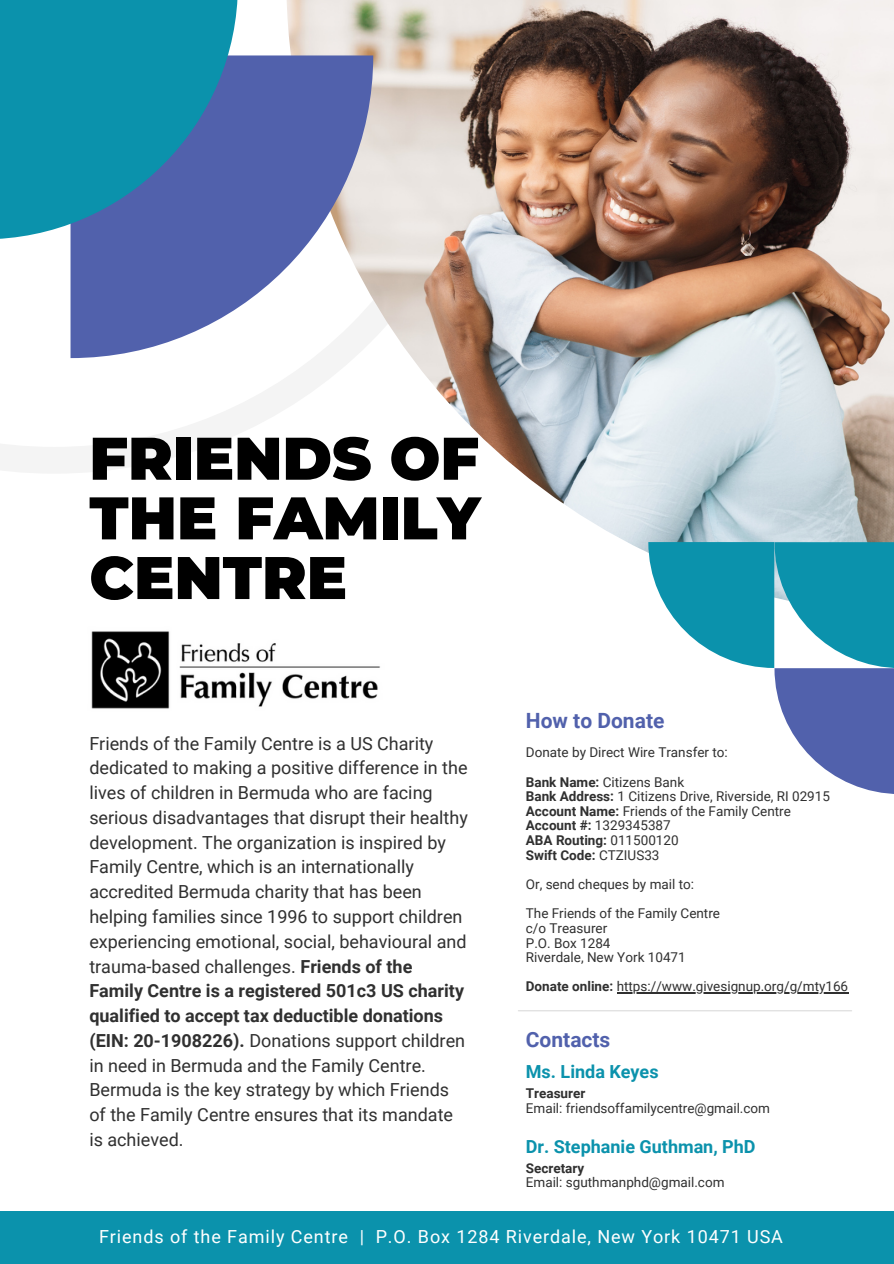
<style>
.page{position:relative;width:894px;height:1264px;background:#fff}
.page>*{position:absolute;margin:0;border:0;box-sizing:border-box;transform-origin:0 0}
.t1{font:900 60px/59.7px "Montserrat";color:#000;text-align:justify}
.t2{font:700 21px "Roboto";color:#5161ac}
.t3{font:18px/24.8px "Roboto";color:#303030}
.t4{font:18px "Roboto";letter-spacing:.05em;color:#fff}
.t5{font:700 18px "Roboto";color:#0b92ac}
.t6{font:13.5px "Roboto";color:#303030}
.t7{font:700 13.5px "Roboto";color:#303030}
.s1{font-weight:700}
.s2{font-weight:400}
</style>
<div class="page">
<img style="left:286px;top:0;width:607px;height:553px">
<hr style="left:518px;top:1010px;width:333px;height:1px;background:#dbdbdb">
<div style="left:0;top:1211px;width:893px;height:52px;background:#0b92ac"></div>
<svg style="left:70px;top:55px;width:303px;height:303px;fill:#5161ac"></svg>
<svg style="left:0;top:0;width:238px;height:239px;background:#1b88ac"></svg>
<svg style="left:648px;top:542px;width:245px;height:252px"></svg>
<img style="left:91px;top:631px;width:289px;height:78px">
<hr style="left:616px;top:992px;width:232px;height:1px;background:#303030">
<p class="t1" style="left:89px;top:428px;width:392px">FRIENDS OF THE FAMILY CENTRE</p>
<p class="t3" style="left:89px;top:731px;width:380px">Friends of the Family Centre is a US Charity dedicated to making a positive difference in the lives of children in Bermuda who are facing serious disadvantages that disrupt their healthy development. The organization is inspired by Family Centre, which is an internationally accredited Bermuda charity that has been helping families since 1996 to support children experiencing emotional, social, behavioural and trauma-based challenges. <span class="s1">Friends of the Family Centre is a registered 501c3 US charity qualified to accept tax deductible donations (EIN: 20-1908226).</span> Donations support children in need in Bermuda and the Family Centre.<br>Bermuda is the key strategy by which Friends of the Family Centre ensures that its mandate is achieved.</p>
<p class="t2" style="left:525px;top:708px;width:140px">How to Donate</p>
<p class="t6" style="left:525px;top:744px;width:203px">Donate by Direct Wire Transfer to:</p>
<p class="t6" style="left:525px;top:774px;width:160px"><span class="s1">Bank Name:</span> Citizens Bank</p>
<p class="t6" style="left:525px;top:788px;width:305px"><span class="s1">Bank Address:</span> 1 Citizens Drive, Riverside, RI 02915</p>
<p class="t6" style="left:525px;top:803px;width:266px"><span class="s1">Account Name:</span> Friends of the Family Centre</p>
<p class="t6" style="left:525px;top:818px;width:146px"><span class="s1">Account #:</span> 1329345387</p>
<p class="t7" style="left:525px;top:832px;width:154px">ABA Routing: <span class="s2">011500120</span></p>
<p class="t7" style="left:525px;top:847px;width:135px">Swift Code: <span class="s2">CTZIUS33</span></p>
<p class="t6" style="left:525px;top:876px;width:170px">Or, send cheques by mail to:</p>
<p class="t6" style="left:525px;top:905px;width:196px">The Friends of the Family Centre</p>
<p class="t6" style="left:525px;top:920px;width:83px">c/o Treasurer</p>
<p class="t6" style="left:525px;top:935px;width:86px">P.O. Box 1284</p>
<p class="t6" style="left:525px;top:949px;width:161px">Riverdale, New York 10471</p>
<p class="t6" style="left:525px;top:978px;width:324px"><span class="s1">Donate online:</span> https://www.givesignup.org/g/mty166</p>
<p class="t2" style="left:525px;top:1027px;width:86px">Contacts</p>
<p class="t5" style="left:525px;top:1061px;width:134px">Ms. Linda Keyes</p>
<p class="t7" style="left:525px;top:1085px;width:61px">Treasurer</p>
<p class="t6" style="left:525px;top:1100px;width:246px">Email: friendsoffamilycentre@gmail.com</p>
<p class="t5" style="left:525px;top:1135px;width:231px">Dr. Stephanie Guthman, PhD</p>
<p class="t7" style="left:525px;top:1160px;width:60px">Secretary</p>
<p class="t6" style="left:525px;top:1174px;width:200px">Email: sguthmanphd@gmail.com</p>
<p class="t4" style="left:99px;top:1226px;width:685px">Friends of the Family Centre | P.O. Box 1284 Riverdale, New York 10471 USA</p>
</div>
